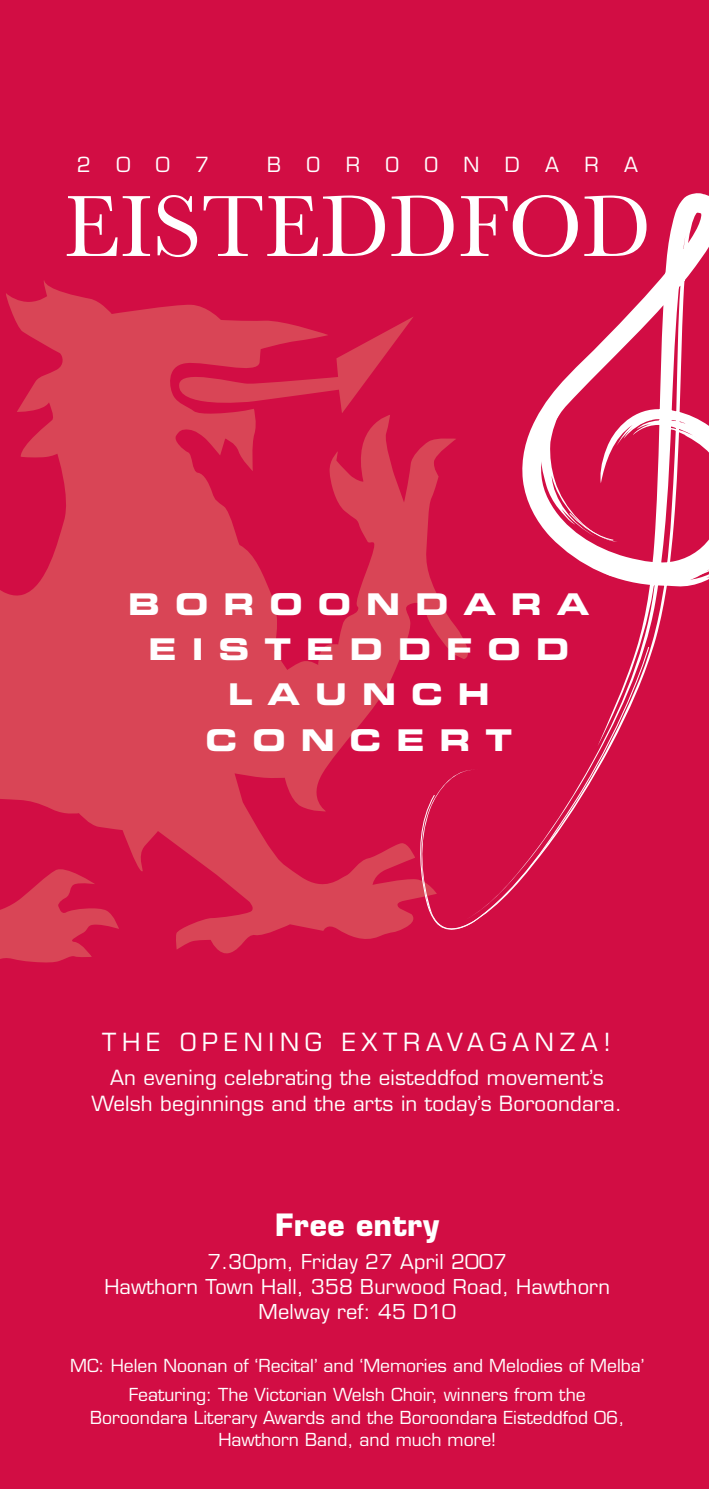
<style>
.page{position:relative;width:709px;height:1489px;background:#fff}
.page>*{position:absolute;margin:0;border:0;box-sizing:border-box;transform-origin:0 0}
.t1{font:90.25px "Baskerville";color:#fff}
.t2{font:30px "Eurostile Bold Extended Two";letter-spacing:.5em;color:#fff}
.t3{font:700 30px "Eurostile";color:#fff}
.t4{font:24.25px "Eurostile";letter-spacing:.24em;color:#fff}
.t5{font:20.5px/25.5px "Eurostile";letter-spacing:.01em;color:#fff;text-align:center}
.t6{font:20.25px "Eurostile";color:#fff}
.t7{font:20px/25px "Eurostile";letter-spacing:.01em;color:#fff;text-align:center}
.t8{font:17.5px/29.5px "Eurostile";color:#fff;text-align:center}
</style>
<div class="page">
<div style="left:0;top:0;width:709px;height:1488px;background:#d20d44"></div>
<svg style="left:0;top:280px;width:418px;height:674px;fill:#d94556"></svg>
<svg style="left:177px;top:316px;width:236px;height:97px"></svg>
<svg style="left:0;top:864px;width:119px;height:99px"></svg>
<svg style="left:418px;top:193px;width:291px;height:464px"></svg>
<svg style="left:417px;top:645px;width:233px;height:290px"></svg>
<svg style="left:539px;top:395px;width:170px;height:192px"></svg>
<p class="t6" style="left:77px;top:153px;width:55px">2 0</p>
<p class="t6" style="left:156px;top:153px;width:55px">0 7</p>
<p class="t6" style="left:267px;top:153px;width:16px">B</p>
<p class="t6" style="left:307px;top:153px;width:15px">O</p>
<p class="t6" style="left:346px;top:153px;width:16px">R</p>
<p class="t6" style="left:385px;top:153px;width:15px">O</p>
<p class="t6" style="left:424px;top:153px;width:56px">O N</p>
<p class="t6" style="left:505px;top:153px;width:16px">D</p>
<p class="t6" style="left:545px;top:153px;width:55px">A R</p>
<p class="t6" style="left:624px;top:153px;width:15px">A</p>
<h1 class="t1" style="left:64px;top:173px;width:588px">EISTEDDFOD</h1>
<h2 class="t2" style="left:128px;top:583px;width:463px">BOROONDARA</h2>
<h2 class="t2" style="left:149px;top:628px;width:422px">EISTEDDFOD</h2>
<h2 class="t2" style="left:228px;top:673px;width:263px">LAUNCH</h2>
<h2 class="t2" style="left:205px;top:718px;width:45px">CONCERT</h2>
<h3 class="t4" style="left:102px;top:1027px;width:20px">the</h3>
<h3 class="t4" style="left:180px;top:1027px;width:225px">open in g extrava</h3>
<h3 class="t4" style="left:489px;top:1027px;width:122px">gan za!</h3>
<p class="t5" style="left:92px;top:1065px;width:532px">An evening celebrating the eisteddfod movement’s<br>Welsh beginnings and the arts in today’s Boroondara.</p>
<h2 class="t3" style="left:275px;top:1206px;width:166px">Free entry</h2>
<p class="t7" style="left:104px;top:1248px;width:507px">7.30pm, Friday 27 April 2007<br>Hawthorn Town Hall, 358 Burwood Road, Hawthorn<br>Melway ref: 45 D10</p>
<p class="t8" style="left:70px;top:1350px;width:575px">MC: Helen Noonan of ‘Recital’ and ‘Memories and Melodies of Melba’<br>Featuring: The Victorian Welsh Choir, winners from the</p>
<p class="t8" style="left:90px;top:1406px;width:536px;line-height:22.5px">Boroondara Literary Awards and the Boroondara Eisteddfod 06,<br>Hawthorn Band, and much more!</p>
</div>
